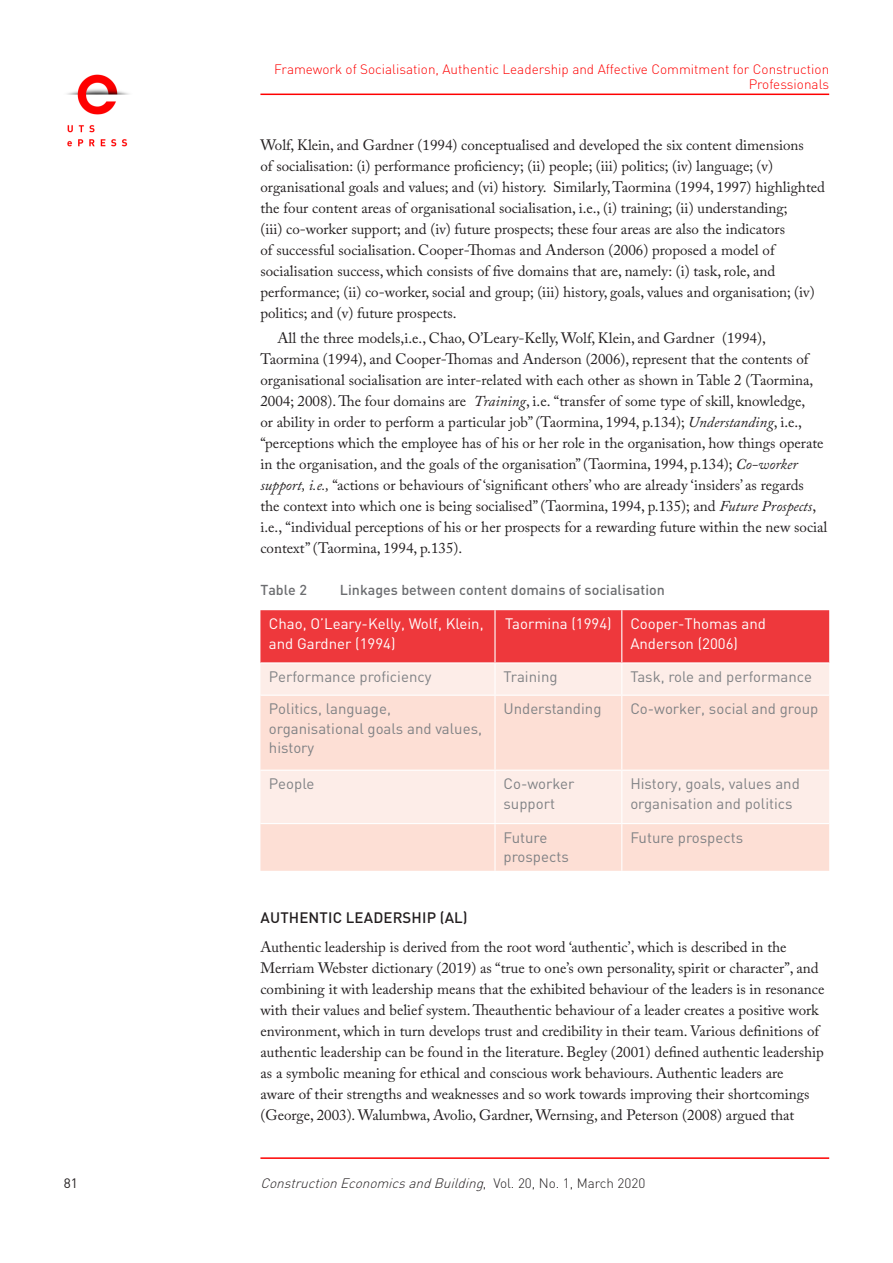
<style>
.page{position:relative;width:893px;height:1263px;background:#fff}
.page>*{position:absolute;margin:0;border:0;box-sizing:border-box;transform-origin:0 0}
.body_copy_-_indent{font:15px/21px "Adobe Caslon Pro";color:#231f20}
.Body_copy_-_1st_para{font:15px/21px "Adobe Caslon Pro";color:#231f20}
.T_Body{font:15px/19.5px "DIN";color:#808285}
.T_Head{font:15px/19.5px "DIN";color:#fff}
.B_head{font:500 15px "DIN Pro";letter-spacing:.01em;color:#231f20}
.Caption_Table{font:500 14.25px "DIN";color:#6c6d70}
.t1{font:300 13.5px/15px "DIN Pro";color:#fe0000;text-align:right}
.t2{font:italic 300 13.5px "DIN Pro";color:#231f20}
.t3{font:13.5px "DIN Pro";color:#231f20}
.s1{font-style:italic}
.s2{font-style:normal}
</style>
<div class="page">
<hr style="left:260px;top:1157px;width:569px;height:2px;background:#fe0000">
<div style="left:260px;top:610px;width:569px;height:52px;background:#ee383c"></div>
<div style="left:260px;top:663px;width:569px;height:32px;background:#fdede8"></div>
<svg style="left:260px;top:696px;width:569px;height:175px;background:#fde3da"></svg>
<hr style="left:494px;top:610px;width:2px;height:52px;background:#fff">
<hr style="left:621px;top:610px;width:1px;height:52px;background:#fff">
<hr style="left:494px;top:663px;width:2px;height:32px;background:#fff">
<hr style="left:621px;top:663px;width:1px;height:32px;background:#fff">
<hr style="left:494px;top:696px;width:2px;height:74px;background:#fff">
<hr style="left:621px;top:696px;width:1px;height:74px;background:#fff">
<hr style="left:260px;top:770px;width:235px;height:1px;background:#fff">
<hr style="left:495px;top:770px;width:127px;height:1px;background:#fff">
<hr style="left:494px;top:771px;width:2px;height:52px;background:#fff">
<hr style="left:622px;top:770px;width:207px;height:1px;background:#fff">
<hr style="left:621px;top:771px;width:1px;height:52px;background:#fff">
<hr style="left:260px;top:823px;width:235px;height:1px;background:#fff">
<hr style="left:495px;top:823px;width:127px;height:1px;background:#fff">
<hr style="left:494px;top:824px;width:2px;height:47px;background:#fff">
<hr style="left:622px;top:823px;width:207px;height:1px;background:#fff">
<hr style="left:621px;top:824px;width:1px;height:47px;background:#fff">
<img style="left:67px;top:74px;width:62px;height:73px">
<hr style="left:260px;top:94px;width:569px;height:1px;background:#fe0000">
<p class="t1" style="left:274px;top:61px;width:556px">Framework of Socialisation, Authentic Leadership and Affective Commitment for Construction<br>Professionals</p>
<p class="body_copy_-_indent" style="left:260px;top:134px;width:566px">Wolf, Klein, and Gardner (1994) conceptualised and developed the six content dimensions<br>of socialisation: (i) performance proficiency; (ii) people; (iii) politics; (iv) language; (v) organisational goals and values; and (vi) history. Similarly, Taormina (1994, 1997) highlighted the four content areas of organisational socialisation, i.e., (i) training; (ii) understanding;<br>(iii) co-worker support; and (iv) future prospects; these four areas are also the indicators<br>of successful socialisation. Cooper-Thomas and Anderson (2006) proposed a model of socialisation success, which consists of five domains that are, namely: (i) task, role, and performance; (ii) co-worker, social and group; (iii) history, goals, values and organisation; (iv) politics; and (v) future prospects.</p>
<p class="body_copy_-_indent" style="left:260px;top:328px;width:568px;text-indent:17px">All the three models,i.e., Chao, O’Leary-Kelly, Wolf, Klein, and Gardner (1994), Taormina (1994), and Cooper-Thomas and Anderson (2006), represent that the contents of organisational socialisation are inter-related with each other as shown in Table 2 (Taormina, 2004; 2008). The four domains are <span class="s1">Training</span>, i.e. “transfer of some type of skill, knowledge,<br>or ability in order to perform a particular job” (Taormina, 1994, p.134); <span class="s1">Understanding</span>, i.e., “perceptions which the employee has of his or her role in the organisation, how things operate in the organisation, and the goals of the organisation” (Taormina, 1994, p.134); <span class="s1">Co-worker support, i.e.,</span> “actions or behaviours of ‘significant others’ who are already ‘insiders’ as regards<br>the context into which one is being socialised” (Taormina, 1994, p.135); and <span class="s1">Future Prospects</span>, i.e., “individual perceptions of his or her prospects for a rewarding future within the new social context” (Taormina, 1994, p.135).</p>
<p class="Caption_Table" style="left:260px;top:581px;width:48px">Table 2</p>
<p class="Caption_Table" style="left:340px;top:581px;width:326px">Linkages between content domains of socialisation</p>
<p class="T_Head" style="left:269px;top:614px;width:216px">Chao, O’Leary-Kelly, Wolf, Klein, and Gardner (1994)</p>
<p class="T_Head" style="left:505px;top:614px;width:108px">Taormina (1994)</p>
<p class="T_Head" style="left:630px;top:614px;width:137px">Cooper-Thomas and<br>Anderson (2006)</p>
<p class="T_Body" style="left:269px;top:666px;width:164px">Performance proficiency</p>
<p class="T_Body" style="left:503px;top:666px;width:56px">Training</p>
<p class="T_Body" style="left:630px;top:666px;width:183px">Task, role and performance</p>
<p class="T_Body" style="left:269px;top:699px;width:215px">Politics, language, organisational goals and values, history</p>
<p class="T_Body" style="left:503px;top:699px;width:99px">Understanding</p>
<p class="T_Body" style="left:630px;top:699px;width:189px">Co-worker, social and group</p>
<p class="T_Body" style="left:269px;top:774px;width:47px">People</p>
<p class="T_Body" style="left:503px;top:774px;width:72px">Co-worker support</p>
<p class="T_Body" style="left:630px;top:774px;width:171px">History, goals, values and organisation and politics</p>
<p class="T_Body" style="left:503px;top:827px;width:67px">Future prospects</p>
<p class="T_Body" style="left:630px;top:827px;width:114px">Future prospects</p>
<p class="B_head" style="left:261px;top:907px;width:209px">AUTHENTIC LEADERSHIP (AL)</p>
<p class="Body_copy_-_1st_para" style="left:260px;top:937px;width:565px">Authentic leadership is derived from the root word ‘authentic’, which is described in the Merriam Webster dictionary (2019) as “true to one’s own personality, spirit or character”, and combining it with leadership means that the exhibited behaviour of the leaders is in resonance with their values and belief system. Theauthentic behaviour of a leader creates a positive work environment, which in turn develops trust and credibility in their team. Various definitions of authentic leadership can be found in the literature. Begley (2001) defined authentic leadership as a symbolic meaning for ethical and conscious work behaviours. Authentic leaders are<br>aware of their strengths and weaknesses and so work towards improving their shortcomings (George, 2003). Walumbwa, Avolio, Gardner, Wernsing, and Peterson (2008) argued that</p>
<p class="t3" style="left:64px;top:1174px;width:16px">81</p>
<p class="t2" style="left:260px;top:1174px;width:386px">ConstructionEconomicsandBuilding<span class="s2">, Vo l . 2 0 , N o . 1 , M a rc h 2 0 2 0</span></p>
</div>
